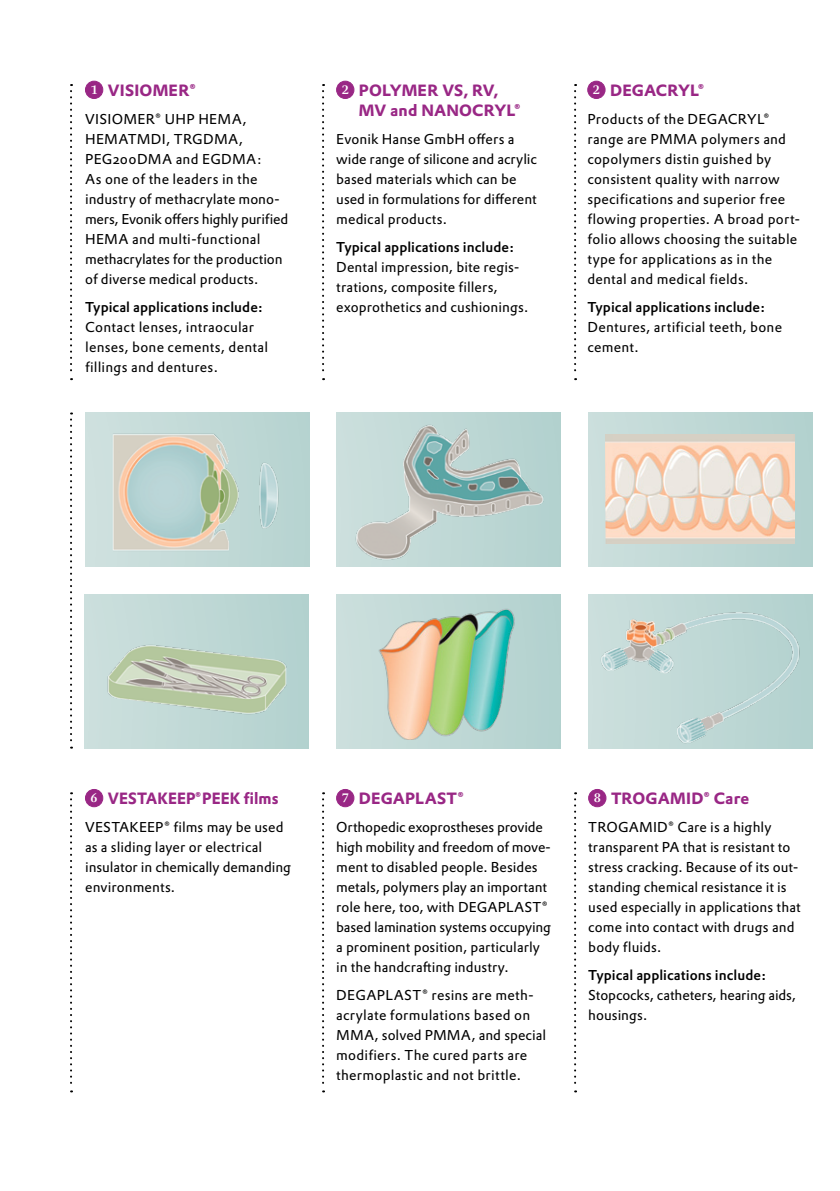
<style>
.page{position:relative;width:840px;height:1191px;background:#fff}
.page>*{position:absolute;margin:0;border:0;box-sizing:border-box;transform-origin:0 0}
.t1{font:700 16px/20px "Evonik Prokyon";letter-spacing:.01em;color:#992785}
.t2{font:700 16px "Evonik Prokyon";letter-spacing:.01em;color:#992785;scale:.95 1}
.t3{font:14px/20px "Evonik Prokyon";letter-spacing:.01em;color:#000}
.t4{font:500 14px "Evonik Prokyon";letter-spacing:.005em;color:#000}
.s1{font-family:"Evonik Antares";font-weight:500;font-size:12px;color:#fff}
</style>
<div class="page">
<div style="left:84px;top:594px;width:224px;height:154px;background:linear-gradient(to right,#cde0dd,#b2d1ce)"></div>
<img style="left:104px;top:640px;width:186px;height:78px">
<div style="left:85px;top:789px;width:18px;height:17px;background:#992785;border-radius:50%"></div>
<div style="left:85px;top:789px;width:18px;height:18px;border:1px solid #992785;border-radius:50%"></div>
<svg style="left:322px;top:84px;width:2px;height:296px"></svg>
<svg style="left:70px;top:84px;width:2px;height:296px"></svg>
<svg style="left:574px;top:84px;width:1px;height:296px"></svg>
<svg style="left:322px;top:792px;width:2px;height:300px"></svg>
<svg style="left:70px;top:792px;width:2px;height:300px"></svg>
<svg style="left:574px;top:792px;width:1px;height:300px"></svg>
<svg style="left:70px;top:412px;width:2px;height:336px"></svg>
<div style="left:336px;top:594px;width:224px;height:154px;background:linear-gradient(to right,#ccdfdd,#b2d1ce)"></div>
<img style="left:375px;top:608px;width:143px;height:132px">
<div style="left:588px;top:789px;width:17px;height:17px;background:#992785;border-radius:50%"></div>
<div style="left:588px;top:789px;width:18px;height:18px;border:1px solid #992785;border-radius:50%"></div>
<div style="left:336px;top:789px;width:18px;height:17px;background:#992785;border-radius:50%"></div>
<div style="left:336px;top:789px;width:18px;height:18px;border:1px solid #992785;border-radius:50%"></div>
<div style="left:588px;top:594px;width:223px;height:154px;background:linear-gradient(to right,#ccdfdd,#b2d1ce)"></div>
<img style="left:599px;top:599px;width:204px;height:144px">
<div style="left:336px;top:81px;width:18px;height:17px;background:#992785;border-radius:50%"></div>
<div style="left:336px;top:81px;width:18px;height:18px;border:1px solid #992785;border-radius:50%"></div>
<div style="left:587px;top:81px;width:17px;height:17px;background:#992785;border-radius:50%"></div>
<div style="left:587px;top:81px;width:18px;height:18px;border:1px solid #992785;border-radius:50%"></div>
<div style="left:85px;top:412px;width:224px;height:154px;background:linear-gradient(to right,#cfe1df,#b6d3d0)"></div>
<img style="left:109px;top:430px;width:172px;height:123px">
<div style="left:588px;top:412px;width:223px;height:154px;background:linear-gradient(to right,#ccdfdd,#b4d1ce)"></div>
<img style="left:605px;top:434px;width:189px;height:110px">
<div style="left:336px;top:412px;width:224px;height:154px;background:linear-gradient(to right,#ccdfdd,#b2d1ce)"></div>
<img style="left:349px;top:415px;width:197px;height:148px">
<div style="left:85px;top:81px;width:18px;height:17px;background:#992785;border-radius:50%"></div>
<div style="left:85px;top:81px;width:18px;height:18px;border:1px solid #992785;border-radius:50%"></div>
<p class="t1" style="left:90px;top:79px;width:107px"><span class="s1">1</span> VISIOMER®</p>
<p class="t3" style="left:85px;top:108px;width:204px">VISIOMER® UHP HEMA,<br>HEMATMDI, TRGDMA,<br>PEG200DMA and EGDMA:<br>As one of the leaders in the industry of methacrylate mono&shy;mers, Evonik offers highly purified<br>HEMA and multi-functional methacrylates for the production of diverse medical products.</p>
<p class="t4" style="left:85px;top:296px;width:179px">Typical applications include:</p>
<p class="t3" style="left:85px;top:316px;width:184px">Contact lenses, intraocular lenses, bone cements, dental fillings and dentures.</p>
<p class="t1" style="left:359px;top:79px;width:163px;text-indent:-17px"><span class="s1">2</span> POLYMER VS, RV,<br>MV and NANOCRYL®</p>
<p class="t3" style="left:336px;top:128px;width:202px">Evonik Hanse GmbH offers a wide range of silicone and acrylic based materials which can be used in formulations for different medical products.</p>
<p class="t4" style="left:336px;top:236px;width:179px">Typical applications include:</p>
<p class="t3" style="left:336px;top:256px;width:193px">Dental impression, bite regis&shy;trations, composite fillers, exoprothetics and cushionings.</p>
<p class="t1" style="left:592px;top:79px;width:113px"><span class="s1">2</span> DEGACRYL®</p>
<p class="t3" style="left:587px;top:108px;width:214px">Products of the DEGACRYL® range are PMMA polymers and copolymers distin guished by consistent quality with narrow specifications and superior free flowing properties. A broad port&shy;folio allows choosing the suitable type for applications as in the dental and medical fields.</p>
<p class="t4" style="left:587px;top:296px;width:179px">Typical applications include:</p>
<p class="t3" style="left:587px;top:316px;width:196px">Dentures, artificial teeth, bone cement.</p>
<p class="t2" style="left:90px;top:785px;width:199px"><span class="s1">6</span> VESTAKEEP® PEEK films</p>
<p class="t3" style="left:85px;top:816px;width:207px">VESTAKEEP® films may be used as a sliding layer or electrical insulator in chemically demanding environments.</p>
<p class="t1" style="left:341px;top:787px;width:124px"><span class="s1">7</span> DEGAPLAST®</p>
<p class="t3" style="left:336px;top:816px;width:216px">Orthopedic exoprostheses provide high mobility and freedom of move&shy;ment to disabled people. Besides metals, polymers play an important role here, too, with DEGAPLAST® based lamination systems occupying a prominent position, particularly in the handcrafting industry.</p>
<p class="t3" style="left:336px;top:984px;width:211px">DEGAPLAST® resins are meth&shy;acrylate formulations based on<br>MMA, solved PMMA, and special modifiers. The cured parts are thermoplastic and not brittle.</p>
<p class="t1" style="left:593px;top:787px;width:157px"><span class="s1">8</span> TROGAMID® Care</p>
<p class="t3" style="left:588px;top:816px;width:214px">TROGAMID® Care is a highly transparent PA that is resistant to stress cracking. Because of its out&shy;standing chemical resistance it is used especially in applications that come into contact with drugs and body fluids.</p>
<p class="t4" style="left:588px;top:964px;width:179px">Typical applications include:</p>
<p class="t3" style="left:588px;top:984px;width:209px">Stopcocks, catheters, hearing aids, housings.</p>
</div>
